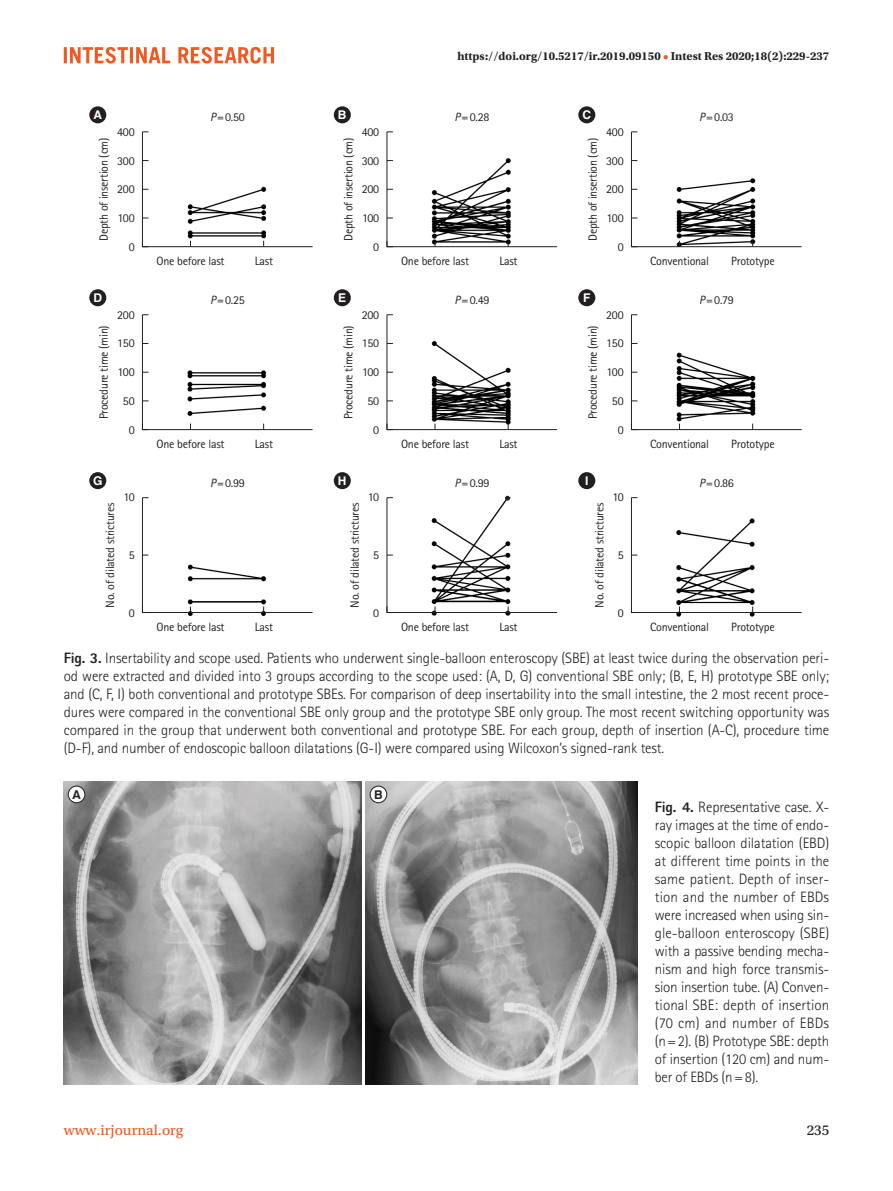
<style>
.page{position:relative;width:893px;height:1191px;background:#fff}
.page>*{position:absolute;margin:0;border:0;box-sizing:border-box;transform-origin:0 0}
.표그림제목{font:300 15px/18px "Rotis Sans Serif Std";letter-spacing:-.01em;color:#231f20;text-align:justify}
.t1{font:15px "Utopia Std Capt";color:#f15921}
.t2{font:15px "Utopia Std Capt";color:#231f20}
.t3{font:700 12.15px "Swiss 721 BT";color:#231f20}
.그림지문{font:12px "Rotis Sans Serif Std";letter-spacing:-.02em;color:#231f20}
.t4{font:700 12px "Utopia Std";color:#231f20}
.t5{font:700 12px "Helvetica LT Std";color:#fff}
.s1{color:#f15921}
.s2{font-style:italic}
.s3{font-weight:800}
</style>
<div class="page">
<svg style="left:64px;top:47px;width:210px;height:17px"></svg>
<div style="left:89px;top:106px;width:17px;height:17px;background:#231f20;border-radius:50%"></div>
<div style="left:89px;top:289px;width:17px;height:17px;background:#231f20;border-radius:50%"></div>
<div style="left:89px;top:472px;width:17px;height:17px;background:#231f20;border-radius:50%"></div>
<div style="left:334px;top:106px;width:17px;height:17px;background:#231f20;border-radius:50%"></div>
<div style="left:334px;top:289px;width:17px;height:17px;background:#231f20;border-radius:50%"></div>
<div style="left:334px;top:472px;width:17px;height:17px;background:#231f20;border-radius:50%"></div>
<div style="left:578px;top:106px;width:17px;height:17px;background:#231f20;border-radius:50%"></div>
<div style="left:578px;top:289px;width:17px;height:17px;background:#231f20;border-radius:50%"></div>
<div style="left:578px;top:472px;width:17px;height:17px;background:#231f20;border-radius:50%"></div>
<svg style="left:142px;top:131px;width:171px;height:116px"></svg>
<svg style="left:142px;top:314px;width:171px;height:116px"></svg>
<svg style="left:142px;top:497px;width:171px;height:116px"></svg>
<svg style="left:386px;top:131px;width:171px;height:116px"></svg>
<svg style="left:386px;top:314px;width:172px;height:116px"></svg>
<svg style="left:386px;top:496px;width:172px;height:117px"></svg>
<svg style="left:631px;top:131px;width:171px;height:116px"></svg>
<svg style="left:631px;top:314px;width:171px;height:116px"></svg>
<svg style="left:631px;top:497px;width:171px;height:116px"></svg>
<img style="left:64px;top:781px;width:297px;height:303px">
<img style="left:366px;top:781px;width:272px;height:303px">
<div style="left:68px;top:786px;width:17px;height:16px;background:#fff;border-radius:50%"></div>
<div style="left:68px;top:786px;width:17px;height:17px;border:1px solid #231f20;border-radius:50%"></div>
<div style="left:370px;top:786px;width:17px;height:16px;background:#fff;border-radius:50%"></div>
<div style="left:370px;top:786px;width:17px;height:17px;border:1px solid #231f20;border-radius:50%"></div>
<p class="t4" style="left:457px;top:49px;width:373px">https://doi.org/10.5217/ir.2019.09150 <span class="s1">•</span> Intest Res 2020;18(2):229-237</p>
<p class="t5" style="left:93px;top:108px;width:10px">A</p>
<p class="그림지문" style="left:210px;top:110px;width:36px"><span class="s2">P</span>=0.50</p>
<p class="t5" style="left:338px;top:108px;width:10px">B</p>
<p class="그림지문" style="left:455px;top:110px;width:36px"><span class="s2">P</span>=0.28</p>
<p class="t5" style="left:582px;top:108px;width:10px">C</p>
<p class="그림지문" style="left:699px;top:110px;width:36px"><span class="s2">P</span>=0.03</p>
<p class="그림지문" style="left:117px;top:124px;width:19px">400</p>
<p class="그림지문" style="left:117px;top:153px;width:19px">300</p>
<p class="그림지문" style="left:117px;top:182px;width:19px">200</p>
<p class="그림지문" style="left:118px;top:211px;width:19px">100</p>
<p class="그림지문" style="left:129px;top:240px;width:7px">0</p>
<p class="그림지문" style="left:97px;top:241px;width:105px;rotate:-90deg">Depth of insertion (cm)</p>
<p class="그림지문" style="left:362px;top:124px;width:19px">400</p>
<p class="그림지문" style="left:362px;top:153px;width:19px">300</p>
<p class="그림지문" style="left:362px;top:182px;width:19px">200</p>
<p class="그림지문" style="left:362px;top:211px;width:19px">100</p>
<p class="그림지문" style="left:373px;top:240px;width:7px">0</p>
<p class="그림지문" style="left:341px;top:241px;width:105px;rotate:-90deg">Depth of insertion (cm)</p>
<p class="그림지문" style="left:606px;top:124px;width:19px">400</p>
<p class="그림지문" style="left:606px;top:153px;width:19px">300</p>
<p class="그림지문" style="left:606px;top:182px;width:19px">200</p>
<p class="그림지문" style="left:607px;top:211px;width:19px">100</p>
<p class="그림지문" style="left:618px;top:240px;width:7px">0</p>
<p class="그림지문" style="left:586px;top:241px;width:105px;rotate:-90deg">Depth of insertion (cm)</p>
<p class="그림지문" style="left:157px;top:254px;width:69px">One before last</p>
<p class="그림지문" style="left:255px;top:254px;width:20px">Last</p>
<p class="그림지문" style="left:401px;top:254px;width:69px">One before last</p>
<p class="그림지문" style="left:499px;top:254px;width:20px">Last</p>
<p class="그림지문" style="left:650px;top:254px;width:61px">Conventional</p>
<p class="그림지문" style="left:731px;top:254px;width:45px">Prototype</p>
<p class="t5" style="left:93px;top:290px;width:10px">D</p>
<p class="그림지문" style="left:210px;top:292px;width:36px"><span class="s2">P</span>=0.25</p>
<p class="t5" style="left:338px;top:290px;width:10px">E</p>
<p class="그림지문" style="left:455px;top:292px;width:36px"><span class="s2">P</span>=0.49</p>
<p class="t5" style="left:583px;top:290px;width:9px">F</p>
<p class="그림지문" style="left:699px;top:292px;width:36px"><span class="s2">P</span>=0.79</p>
<p class="그림지문" style="left:97px;top:419px;width:95px;rotate:-90deg">Procedure time (min)</p>
<p class="그림지문" style="left:117px;top:307px;width:19px">200</p>
<p class="그림지문" style="left:117px;top:336px;width:19px">150</p>
<p class="그림지문" style="left:118px;top:365px;width:19px">100</p>
<p class="그림지문" style="left:123px;top:394px;width:13px">50</p>
<p class="그림지문" style="left:129px;top:423px;width:7px">0</p>
<p class="그림지문" style="left:341px;top:419px;width:95px;rotate:-90deg">Procedure time (min)</p>
<p class="그림지문" style="left:362px;top:307px;width:19px">200</p>
<p class="그림지문" style="left:362px;top:336px;width:19px">150</p>
<p class="그림지문" style="left:362px;top:365px;width:19px">100</p>
<p class="그림지문" style="left:367px;top:394px;width:13px">50</p>
<p class="그림지문" style="left:373px;top:423px;width:7px">0</p>
<p class="그림지문" style="left:586px;top:419px;width:95px;rotate:-90deg">Procedure time (min)</p>
<p class="그림지문" style="left:606px;top:307px;width:19px">200</p>
<p class="그림지문" style="left:606px;top:336px;width:19px">150</p>
<p class="그림지문" style="left:607px;top:365px;width:19px">100</p>
<p class="그림지문" style="left:612px;top:394px;width:13px">50</p>
<p class="그림지문" style="left:618px;top:423px;width:7px">0</p>
<p class="그림지문" style="left:157px;top:437px;width:69px">One before last</p>
<p class="그림지문" style="left:255px;top:437px;width:20px">Last</p>
<p class="그림지문" style="left:401px;top:437px;width:69px">One before last</p>
<p class="그림지문" style="left:499px;top:437px;width:20px">Last</p>
<p class="그림지문" style="left:650px;top:437px;width:61px">Conventional</p>
<p class="그림지문" style="left:731px;top:437px;width:45px">Prototype</p>
<p class="t5" style="left:93px;top:473px;width:11px">G</p>
<p class="그림지문" style="left:210px;top:475px;width:36px"><span class="s2">P</span>=0.99</p>
<p class="t5" style="left:338px;top:473px;width:10px">H</p>
<p class="그림지문" style="left:455px;top:475px;width:36px"><span class="s2">P</span>=0.99</p>
<p class="t5" style="left:585px;top:473px;width:5px">I</p>
<p class="그림지문" style="left:699px;top:475px;width:36px"><span class="s2">P</span>=0.86</p>
<p class="그림지문" style="left:103px;top:607px;width:106px;rotate:-90deg">No. of dilated strictures</p>
<p class="그림지문" style="left:123px;top:490px;width:13px">10</p>
<p class="그림지문" style="left:129px;top:548px;width:7px">5</p>
<p class="그림지문" style="left:348px;top:607px;width:106px;rotate:-90deg">No. of dilated strictures</p>
<p class="그림지문" style="left:368px;top:490px;width:13px">10</p>
<p class="그림지문" style="left:373px;top:548px;width:7px">5</p>
<p class="그림지문" style="left:592px;top:607px;width:106px;rotate:-90deg">No. of dilated strictures</p>
<p class="그림지문" style="left:612px;top:490px;width:13px">10</p>
<p class="그림지문" style="left:618px;top:548px;width:7px">5</p>
<p class="그림지문" style="left:129px;top:606px;width:7px">0</p>
<p class="그림지문" style="left:373px;top:606px;width:7px">0</p>
<p class="그림지문" style="left:618px;top:606px;width:7px">0</p>
<p class="그림지문" style="left:157px;top:620px;width:69px">One before last</p>
<p class="그림지문" style="left:255px;top:620px;width:20px">Last</p>
<p class="그림지문" style="left:401px;top:620px;width:69px">One before last</p>
<p class="그림지문" style="left:499px;top:620px;width:20px">Last</p>
<p class="그림지문" style="left:650px;top:620px;width:61px">Conventional</p>
<p class="그림지문" style="left:731px;top:620px;width:45px">Prototype</p>
<p class="표그림제목" style="left:64px;top:648px;width:767px"><span class="s3">Fig. 3.</span> Insertability and scope used. Patients who underwent single-balloon enteroscopy (SBE) at least twice during the observation peri&shy;od were extracted and divided into 3 groups according to the scope used: (A, D, G) conventional SBE only; (B, E, H) prototype SBE only; and (C, F, I) both conventional and prototype SBEs. For comparison of deep insertability into the small intestine, the 2 most recent proce&shy;dures were compared in the conventional SBE only group and the prototype SBE only group. The most recent switching opportunity was compared in the group that underwent both conventional and prototype SBE. For each group, depth of insertion (A-C), procedure time (D-F), and number of endoscopic balloon dilatations (G-I) were compared using Wilcoxon’s signed-rank test.</p>
<p class="t3" style="left:72px;top:787px;width:10px">A</p>
<p class="t3" style="left:374px;top:787px;width:10px">B</p>
<p class="표그림제목" style="left:655px;top:798px;width:176px"><span class="s3">Fig. 4.</span> Representative case. X&shy;ray images at the time of endo&shy;scopic balloon dilatation (EBD) at different time points in the same patient. Depth of inser&shy;tion and the number of EBDs were increased when using sin&shy;gle-balloon enteroscopy (SBE) with a passive bending mecha&shy;nism and high force transmis&shy;sion insertion tube. (A) Conven&shy;tional SBE: depth of insertion (70 cm) and number of EBDs (n=2). (B) Prototype SBE: depth of insertion (120 cm) and num&shy;ber of EBDs (n=8).</p>
<p class="t1" style="left:64px;top:1122px;width:121px">www.irjournal.org</p>
<p class="t2" style="left:807px;top:1122px;width:24px">235</p>
</div>
